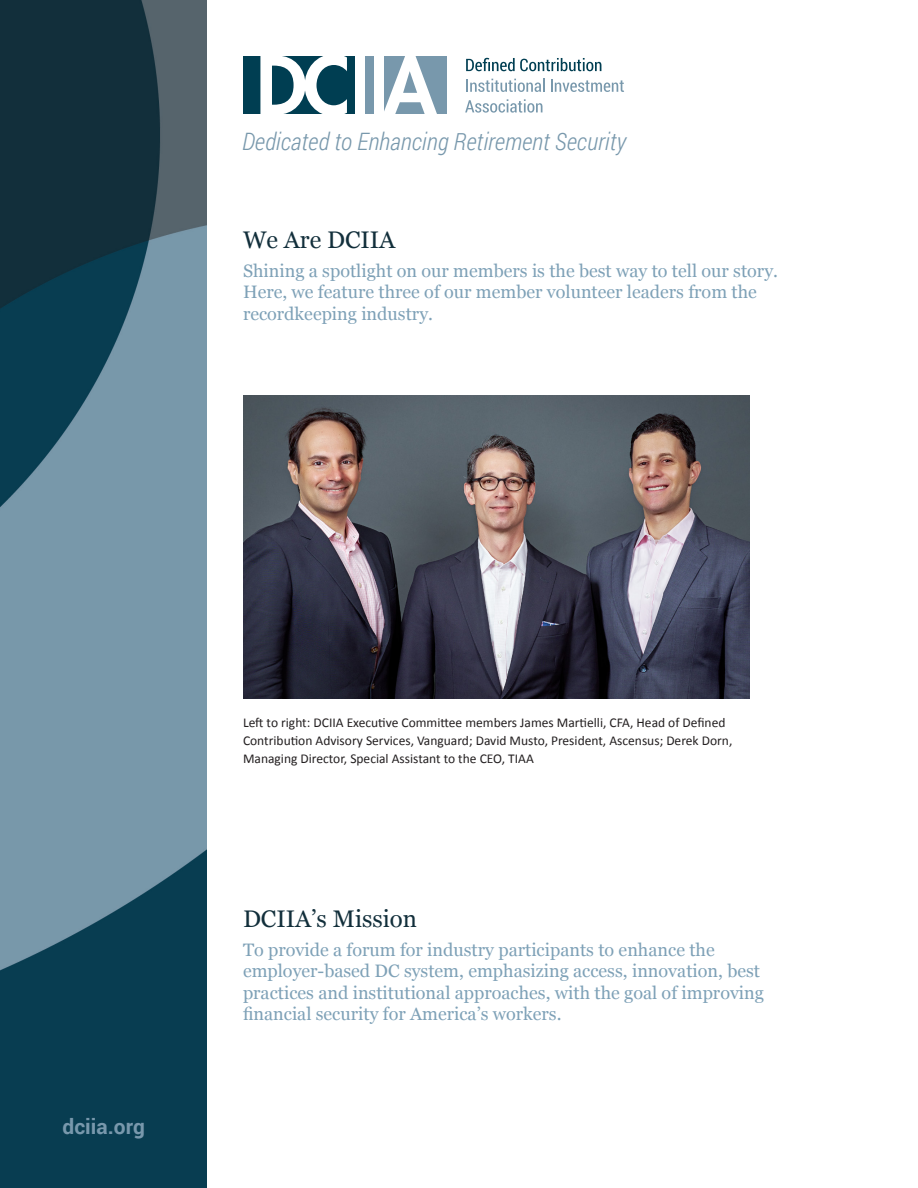
<style>
.page{position:relative;width:918px;height:1188px;background:#fff}
.page>*{position:absolute;margin:0;border:0;box-sizing:border-box;transform-origin:0 0}
.t1{font:italic 300 24px "Roboto Condensed";color:#7898ac}
.t2{font:24px "Georgia";color:#122f3b}
.t3{font:700 21px "Roboto";color:#7898ac}
.t4{font:18px/21.6px "Georgia";color:#7ea1b7}
.t5{font:13.5px/18px "Calibri";color:#231f20}
</style>
<div class="page">
<div style="left:243px;top:56px;width:112px;height:57px;background:#003e52"></div>
<svg style="left:260px;top:56px;width:87px;height:58px"></svg>
<div style="left:384px;top:56px;width:63px;height:57px;background:#7898ac"></div>
<div style="left:366px;top:56px;width:8px;height:57px;background:#7898ac"></div>
<svg style="left:384px;top:56px;width:53px;height:58px"></svg>
<svg style="left:466px;top:58px;width:135px;height:13px"></svg>
<svg style="left:466px;top:79px;width:79px;height:13px"></svg>
<svg style="left:551px;top:80px;width:73px;height:12px"></svg>
<svg style="left:465px;top:99px;width:77px;height:14px"></svg>
<img style="left:0;top:0;width:207px;height:1188px">
<img style="left:243px;top:395px;width:506px;height:304px">
<h1 class="t1" style="left:242px;top:125px;width:386px">Dedicated to Enhancing Retirement Security</h1>
<p class="t2" style="left:243px;top:222px;width:154px">We Are DCIIA</p>
<p class="t4" style="left:243px;top:259px;width:537px">Shining a spotlight on our members is the best way to tell our story.<br>Here, we feature three of our member volunteer leaders from the recordkeeping industry.</p>
<p class="t3" style="left:63px;top:1112px;width:84px">dciia.org</p>
<p class="t5" style="left:243px;top:714px;width:491px">Left to right: DCIIA Executive Committee members James Martielli, CFA, Head of Defined<br>Contribution Advisory Services, Vanguard; David Musto, President, Ascensus; Derek Dorn,<br>Managing Director, Special Assistant to the CEO, TIAA</p>
<p class="t2" style="left:243px;top:901px;width:175px">DCIIA’s Mission</p>
<p class="t4" style="left:243px;top:938px;width:523px">To provide a forum for industry participants to enhance the employer-based DC system, emphasizing access, innovation, best practices and institutional approaches, with the goal of improving financial security for America’s workers.</p>
</div>
